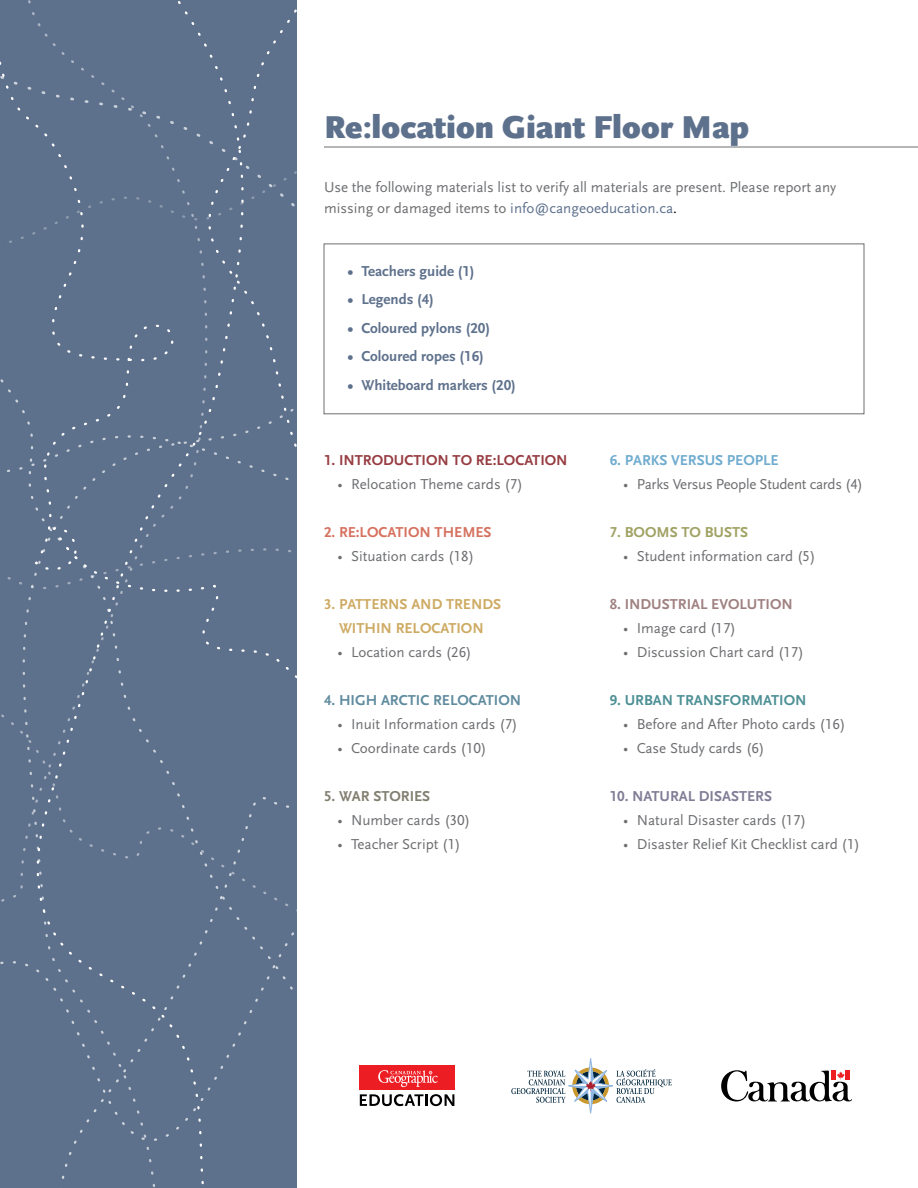
<style>
.page{position:relative;width:918px;height:1188px;background:#fff}
.page>*{position:absolute;margin:0;border:0;box-sizing:border-box;transform-origin:0 0}
.t1{font:900 33px "Scala Sans OT";color:#5e718c}
.t2{font:15px/21px "Scala Sans LF";color:#6d6e71}
.t3{font:700 15px "Scala Sans LF";color:#5e718c}
.t4{font:700 15px/24px "Scala Sans LF";color:#ceaa63;text-align:center}
.t5{font:15px "Scala Sans LF";letter-spacing:-.02em;color:#6d6e71}
.t6{font:700 15px "Scala Sans LF";color:#973d43}
.t7{font:700 15px "Scala Sans LF";color:#608c9f}
.t8{font:700 15px "Scala Sans LF";color:#a08181}
.t9{font:700 15px "Scala Sans LF";color:#4d9095}
.t10{font:700 15px "Scala Sans LF";color:#d6715f}
.t11{font:700 15px "Scala Sans LF";color:#70accf}
.t12{font:700 15px "Scala Sans LF";color:#827d96}
.t13{font:700 15px "Scala Sans LF";color:#a0a263}
.t14{font:700 15px "Scala Sans LF";color:#817f70}
.s1{color:#5e718c}
.s2{color:#000}
</style>
<div class="page">
<hr style="left:324px;top:147px;width:594px;height:1px;background:#6d6e71">
<div style="left:359px;top:1066px;width:96px;height:24px;background:#ed1d24"></div>
<svg style="left:378px;top:1070px;width:60px;height:17px"></svg>
<svg style="left:360px;top:1094px;width:94px;height:12px"></svg>
<svg style="left:511px;top:1059px;width:161px;height:54px"></svg>
<svg style="left:207px;top:0;width:90px;height:12px"></svg>
<div style="left:0;top:319px;width:297px;height:869px;background:#5e718c"></div>
<div style="left:0;top:526px;width:297px;height:184px;background:#5e718c"></div>
<div style="left:0;top:435px;width:297px;height:56px;background:#5e718c"></div>
<div style="left:0;top:12px;width:297px;height:307px;background:#5e718c"></div>
<div style="left:0;top:881px;width:297px;height:260px;background:#5e718c"></div>
<div style="left:324px;top:244px;width:540px;height:170px;border:1px solid #6d6e71"></div>
<svg style="left:721px;top:1070px;width:131px;height:31px"></svg>
<h1 class="t1" style="left:324px;top:108px;width:427px">Re:location Giant Floor Map</h1>
<p class="t2" style="left:324px;top:177px;width:514px">Use the following materials list to verify all materials are present. Please report any missing or damaged items to <span class="s1">info@cangeoeducation.ca</span><span class="s2">.</span></p>
<p class="t3" style="left:348px;top:263px;width:128px">• Teachers guide (1)</p>
<p class="t3" style="left:348px;top:291px;width:87px">• Legends (4)</p>
<p class="t3" style="left:348px;top:320px;width:144px">• Coloured pylons (20)</p>
<p class="t3" style="left:348px;top:348px;width:137px">• Coloured ropes (16)</p>
<p class="t3" style="left:348px;top:377px;width:169px">• Whiteboard markers (20)</p>
<p class="t6" style="left:324px;top:452px;width:245px">1. INTRODUCTION TO RE:LOCATION</p>
<p class="t2" style="left:338px;top:474px;width:187px">• Relocation Theme cards (7)</p>
<p class="t10" style="left:324px;top:524px;width:169px">2. RE:LOCATION THEMES</p>
<p class="t2" style="left:338px;top:546px;width:138px">• Situation cards (18)</p>
<p class="t4" style="left:324px;top:593px;width:179px">3. PATTERNS AND TRENDS<br>WITHIN RELOCATION</p>
<p class="t2" style="left:338px;top:642px;width:136px">• Location cards (26)</p>
<p class="t7" style="left:324px;top:692px;width:199px">4. HIGH ARCTIC RELOCATION</p>
<p class="t2" style="left:338px;top:714px;width:182px">• Inuit Information cards (7)</p>
<p class="t2" style="left:338px;top:738px;width:151px">• Coordinate cards (10)</p>
<p class="t14" style="left:324px;top:788px;width:108px">5. WAR STORIES</p>
<p class="t2" style="left:338px;top:810px;width:134px">• Number cards (30)</p>
<p class="t2" style="left:338px;top:834px;width:125px">• Teacher Script (1)</p>
<p class="t11" style="left:610px;top:452px;width:170px">6. PARKS VERSUS PEOPLE</p>
<p class="t5" style="left:623px;top:476px;width:241px">• Parks Versus People Student cards (4)</p>
<p class="t13" style="left:610px;top:524px;width:140px">7. BOOMS TO BUSTS</p>
<p class="t2" style="left:623px;top:546px;width:194px">• Student information card (5)</p>
<p class="t8" style="left:610px;top:596px;width:185px">8. INDUSTRIAL EVOLUTION</p>
<p class="t2" style="left:623px;top:618px;width:114px">• Image card (17)</p>
<p class="t2" style="left:623px;top:642px;width:182px">• Discussion Chart card (17)</p>
<p class="t9" style="left:610px;top:692px;width:198px">9. URBAN TRANSFORMATION</p>
<p class="t2" style="left:623px;top:714px;width:224px">• Before and After Photo cards (16)</p>
<p class="t2" style="left:623px;top:738px;width:143px">• Case Study cards (6)</p>
<p class="t12" style="left:610px;top:788px;width:164px">10. NATURAL DISASTERS</p>
<p class="t2" style="left:623px;top:810px;width:184px">• Natural Disaster cards (17)</p>
<p class="t2" style="left:623px;top:834px;width:238px">• Disaster Relief Kit Checklist card (1)</p>
</div>
